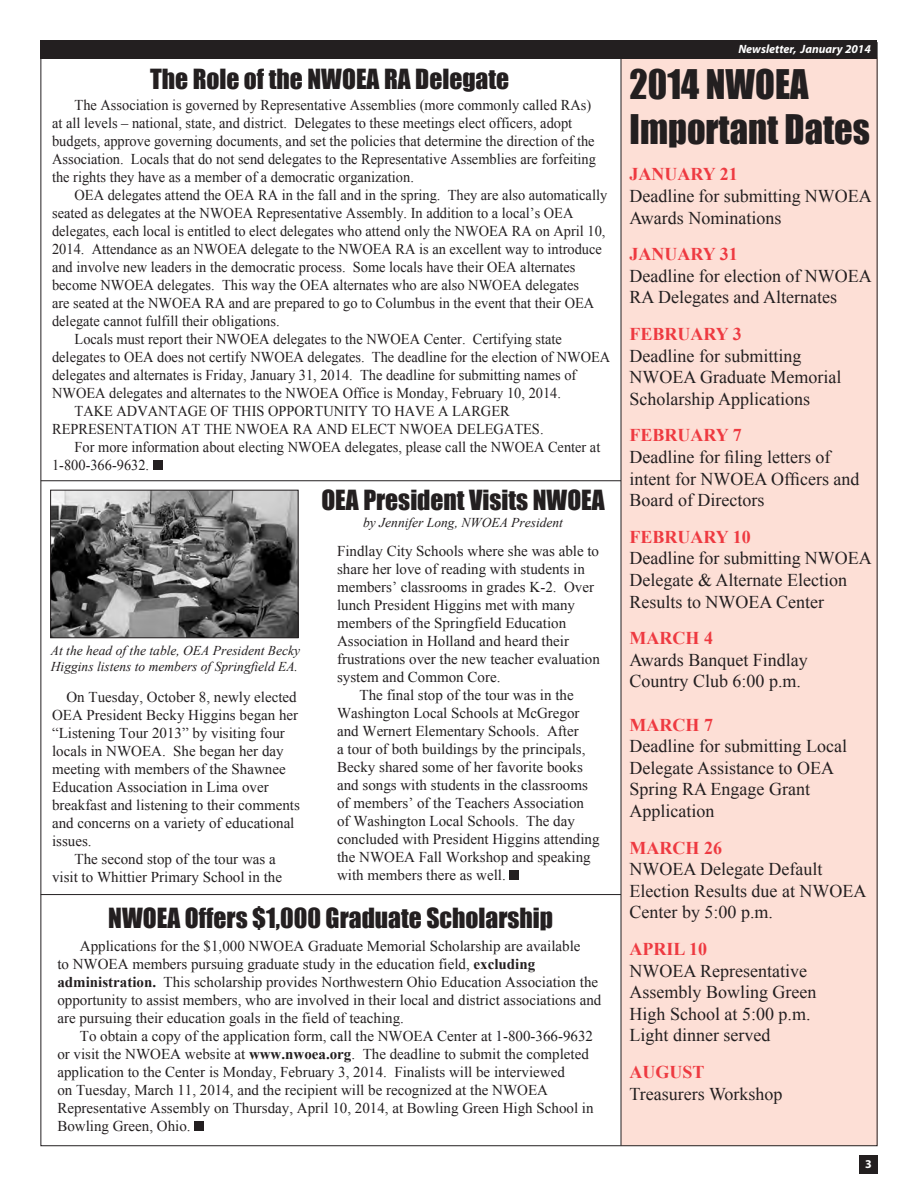
<style>
.page{position:relative;width:918px;height:1188px;background:#fff}
.page>*{position:absolute;margin:0;border:0;box-sizing:border-box;transform-origin:0 0}
.t1{font:37.5px/45px "Impact";color:#231f20}
.t2{font:25.5px "Impact";color:#231f20}
.t3{font:18px/21.6px "Times New Roman";color:#231f20}
.t4{font:700 18px "Times New Roman";color:#ee3a41}
.t5{font:15px "Times New Roman";color:#231f20}
.t6{font:15px "Times New Roman";color:#231f20;scale:.96 1}
.t7{font:italic 13.5px/16.2px "Times New Roman";color:#231f20}
.t8{font:italic 700 12px "Myriad";color:#fff}
.t9{font:700 12px "Myriad";color:#fff}
.s1{font-weight:700}
.s2{font-weight:700;color:#ee3a41}
</style>
<div class="page">
<div style="left:621px;top:58px;width:256px;height:1088px;background:#fddfd6"></div>
<div style="left:40px;top:40px;width:838px;height:18px;background:#231f20"></div>
<div style="left:859px;top:1155px;width:18px;height:18px;background:#231f20"></div>
<hr style="left:621px;top:54px;width:1px;height:1092px;background:#231f20">
<div style="left:153px;top:461px;width:9px;height:9px;background:#231f20"></div>
<div style="left:510px;top:870px;width:9px;height:10px;background:#231f20"></div>
<hr style="left:41px;top:480px;width:580px;height:1px;background:#231f20">
<hr style="left:41px;top:894px;width:580px;height:1px;background:#231f20">
<img style="left:52px;top:492px;width:244px;height:144px">
<div style="left:50px;top:490px;width:248px;height:148px;border:1px solid #231f20"></div>
<div style="left:194px;top:1121px;width:10px;height:10px;background:#231f20"></div>
<p class="t2" style="left:150px;top:60px;width:361px">The Role of the NWOEA RA Delegate</p>
<p class="t6" style="left:75px;top:96px;width:540px">The Association is governed by Representative Assemblies (more commonly called RAs)</p>
<p class="t6" style="left:52px;top:114px;width:543px">at all levels – national, state, and district. Delegates to these meetings elect officers, adopt</p>
<p class="t6" style="left:52px;top:132px;width:567px">budgets, approve governing documents, and set the policies that determine the direction of the</p>
<p class="t6" style="left:52px;top:150px;width:568px">Association. Locals that do not send delegates to the Representative Assemblies are forfeiting</p>
<p class="t6" style="left:52px;top:168px;width:378px">the rights they have as a member of a democratic organization.</p>
<p class="t6" style="left:75px;top:186px;width:556px">OEA delegates attend the OEA RA in the fall and in the spring. They are also automatically</p>
<p class="t6" style="left:52px;top:204px;width:545px">seated as delegates at the NWOEA Representative Assembly. In addition to a local’s OEA</p>
<p class="t6" style="left:52px;top:222px;width:578px">delegates, each local is entitled to elect delegates who attend only the NWOEA RA on April 10,</p>
<p class="t6" style="left:52px;top:240px;width:574px">2014. Attendance as an NWOEA delegate to the NWOEA RA is an excellent way to introduce</p>
<p class="t6" style="left:52px;top:258px;width:547px">and involve new leaders in the democratic process. Some locals have their OEA alternates</p>
<p class="t6" style="left:52px;top:276px;width:550px">become NWOEA delegates. This way the OEA alternates who are also NWOEA delegates</p>
<p class="t6" style="left:52px;top:294px;width:566px">are seated at the NWOEA RA and are prepared to go to Columbus in the event that their OEA</p>
<p class="t6" style="left:52px;top:312px;width:239px">delegate cannot fulfill their obligations.</p>
<p class="t6" style="left:75px;top:330px;width:509px">Locals must report their NWOEA delegates to the NWOEA Center. Certifying state</p>
<p class="t6" style="left:52px;top:348px;width:583px">delegates to OEA does not certify NWOEA delegates. The deadline for the election of NWOEA</p>
<p class="t6" style="left:52px;top:366px;width:548px">delegates and alternates is Friday, January 31, 2014. The deadline for submitting names of</p>
<p class="t6" style="left:52px;top:384px;width:532px">NWOEA delegates and alternates to the NWOEA Office is Monday, February 10, 2014.</p>
<p class="t6" style="left:75px;top:402px;width:455px">TAKE ADVANTAGE OF THIS OPPORTUNITY TO HAVE A LARGER</p>
<p class="t6" style="left:52px;top:420px;width:514px">REPRESENTATION AT THE NWOEA RA AND ELECT NWOEA DELEGATES.</p>
<p class="t6" style="left:75px;top:438px;width:549px">For more information about electing NWOEA delegates, please call the NWOEA Center at</p>
<p class="t6" style="left:52px;top:456px;width:103px">1-800-366-9632.</p>
<p class="t7" style="left:51px;top:642px;width:251px">At the head of the table, OEA President Becky<br>Higgins listens to members of Springfield EA.</p>
<p class="t5" style="left:66px;top:688px;width:232px">On Tuesday, October 8, newly elected</p>
<p class="t5" style="left:52px;top:706px;width:248px">OEA President Becky Higgins began her</p>
<p class="t5" style="left:52px;top:724px;width:234px">“Listening Tour 2013” by visiting four</p>
<p class="t5" style="left:52px;top:742px;width:233px">locals in NWOEA. She began her day</p>
<p class="t5" style="left:52px;top:760px;width:235px">meeting with members of the Shawnee</p>
<p class="t5" style="left:52px;top:778px;width:218px">Education Association in Lima over</p>
<p class="t5" style="left:52px;top:796px;width:249px">breakfast and listening to their comments</p>
<p class="t5" style="left:52px;top:814px;width:244px">and concerns on a variety of educational</p>
<p class="t5" style="left:52px;top:832px;width:41px">issues.</p>
<p class="t5" style="left:75px;top:850px;width:203px">The second stop of the tour was a</p>
<p class="t5" style="left:52px;top:868px;width:232px">visit to Whittier Primary School in the</p>
<p class="t2" style="left:321px;top:481px;width:285px">OEA President Visits NWOEA</p>
<p class="t7" style="left:363px;top:514px;width:201px">by Jennifer Long, NWOEA President</p>
<p class="t5" style="left:337px;top:542px;width:264px">Findlay City Schools where she was able to</p>
<p class="t5" style="left:337px;top:560px;width:249px">share her love of reading with students in</p>
<p class="t5" style="left:337px;top:578px;width:259px">members’ classrooms in grades K-2. Over</p>
<p class="t5" style="left:337px;top:596px;width:239px">lunch President Higgins met with many</p>
<p class="t5" style="left:337px;top:614px;width:231px">members of the Springfield Education</p>
<p class="t5" style="left:337px;top:632px;width:234px">Association in Holland and heard their</p>
<p class="t5" style="left:337px;top:650px;width:264px">frustrations over the new teacher evaluation</p>
<p class="t5" style="left:337px;top:668px;width:165px">system and Common Core.</p>
<p class="t5" style="left:360px;top:686px;width:216px">The final stop of the tour was in the</p>
<p class="t5" style="left:337px;top:704px;width:244px">Washington Local Schools at McGregor</p>
<p class="t5" style="left:337px;top:722px;width:243px">and Wernert Elementary Schools. After</p>
<p class="t5" style="left:337px;top:740px;width:250px">a tour of both buildings by the principals,</p>
<p class="t5" style="left:337px;top:758px;width:247px">Becky shared some of her favorite books</p>
<p class="t5" style="left:337px;top:776px;width:252px">and songs with students in the classrooms</p>
<p class="t5" style="left:337px;top:794px;width:249px">of members’ of the Teachers Association</p>
<p class="t5" style="left:337px;top:812px;width:239px">of Washington Local Schools. The day</p>
<p class="t5" style="left:337px;top:830px;width:264px">concluded with President Higgins attending</p>
<p class="t5" style="left:337px;top:848px;width:255px">the NWOEA Fall Workshop and speaking</p>
<p class="t5" style="left:337px;top:866px;width:170px">with members there as well.</p>
<p class="t2" style="left:108px;top:898px;width:446px">NWOEA Offers $1,000 Graduate Scholarship</p>
<p class="t5" style="left:80px;top:937px;width:502px">Applications for the $1,000 NWOEA Graduate Memorial Scholarship are available</p>
<p class="t5" style="left:57px;top:955px;width:479px">to NWOEA members pursuing graduate study in the education field, <span class="s1">EXCLUDING</span></p>
<p class="t5" style="left:57px;top:973px;width:542px"><span class="s1">ADMINISTRATION.</span> This scholarship provides Northwestern Ohio Education Association the</p>
<p class="t5" style="left:57px;top:991px;width:546px">opportunity to assist members, who are involved in their local and district associations and</p>
<p class="t5" style="left:57px;top:1009px;width:348px">are pursuing their education goals in the field of teaching.</p>
<p class="t5" style="left:80px;top:1027px;width:515px">To obtain a copy of the application form, call the NWOEA Center at 1-800-366-9632</p>
<p class="t5" style="left:57px;top:1045px;width:533px">or visit the NWOEA website at <span class="s1">WWW.NWOEA.ORG</span>. The deadline to submit the completed</p>
<p class="t5" style="left:57px;top:1063px;width:509px">application to the Center is Monday, February 3, 2014. Finalists will be interviewed</p>
<p class="t5" style="left:57px;top:1081px;width:492px">on Tuesday, March 11, 2014, and the recipient will be recognized at the NWOEA</p>
<p class="t5" style="left:57px;top:1099px;width:538px">Representative Assembly on Thursday, April 10, 2014, at Bowling Green High School in</p>
<p class="t5" style="left:57px;top:1117px;width:135px">Bowling Green, Ohio.</p>
<p class="t8" style="left:738px;top:43px;width:134px">Newsletter, January 2014</p>
<p class="t1" style="left:630px;top:61px;width:242px">2014 NWOEA<br>Important Dates</p>
<p class="t4" style="left:630px;top:164px;width:23px">JANUAR</p>
<p class="t3" style="left:630px;top:163px;width:244px;text-indent:73px"><span class="s2">Y21<br></span>Deadline for submitting NWOEA<br>Awards Nominations</p>
<p class="t4" style="left:630px;top:244px;width:23px">JANUAR</p>
<p class="t3" style="left:630px;top:243px;width:244px;text-indent:73px"><span class="s2">Y31<br></span>Deadline for election of NWOEA<br>RA Delegates and Alternates</p>
<p class="t4" style="left:630px;top:324px;width:25px">FEBRUAR</p>
<p class="t3" style="left:630px;top:323px;width:213px;text-indent:86px"><span class="s2">Y3<br></span>Deadline for submitting<br>NWOEA Graduate Memorial<br>Scholarship Applications</p>
<p class="t4" style="left:630px;top:425px;width:25px">FEBRUAR</p>
<p class="t3" style="left:630px;top:424px;width:231px;text-indent:86px"><span class="s2">Y7<br></span>Deadline for filing letters of intent for NWOEA Officers and<br>Board of Directors</p>
<p class="t4" style="left:630px;top:526px;width:25px">FEBRUAR</p>
<p class="t3" style="left:630px;top:526px;width:244px;text-indent:86px"><span class="s2">Y10<br></span>Deadline for submitting NWOEA<br>Delegate &amp; Alternate Election<br>Results to NWOEA Center</p>
<p class="t4" style="left:630px;top:628px;width:29px">MARCH</p>
<p class="t3" style="left:630px;top:627px;width:180px;text-indent:74px"><span class="s2">4<br></span>Awards Banquet Findlay<br>Country Club 6:00 p.m.</p>
<p class="t4" style="left:630px;top:714px;width:29px">MARCH</p>
<p class="t3" style="left:630px;top:714px;width:219px;text-indent:74px"><span class="s2">7<br></span>Deadline for submitting Local<br>Delegate Assistance to OEA<br>Spring RA Engage Grant<br>Application</p>
<p class="t4" style="left:630px;top:837px;width:29px">MARCH</p>
<p class="t3" style="left:630px;top:837px;width:238px;text-indent:74px"><span class="s2">26<br></span>NWOEA Delegate Default<br>Election Results due at NWOEA<br>Center by 5:00 p.m.</p>
<p class="t4" style="left:630px;top:939px;width:23px">APRIL</p>
<p class="t3" style="left:630px;top:938px;width:188px;text-indent:60px"><span class="s2">10<br></span>NWOEA Representative<br>Assembly Bowling Green<br>High School at 5:00 p.m.<br>Light dinner served</p>
<p class="t3" style="left:630px;top:1061px;width:155px"><span class="s2">AUGUST<br></span>Treasurers Workshop</p>
<p class="t9" style="left:865px;top:1158px;width:8px">3</p>
</div>
